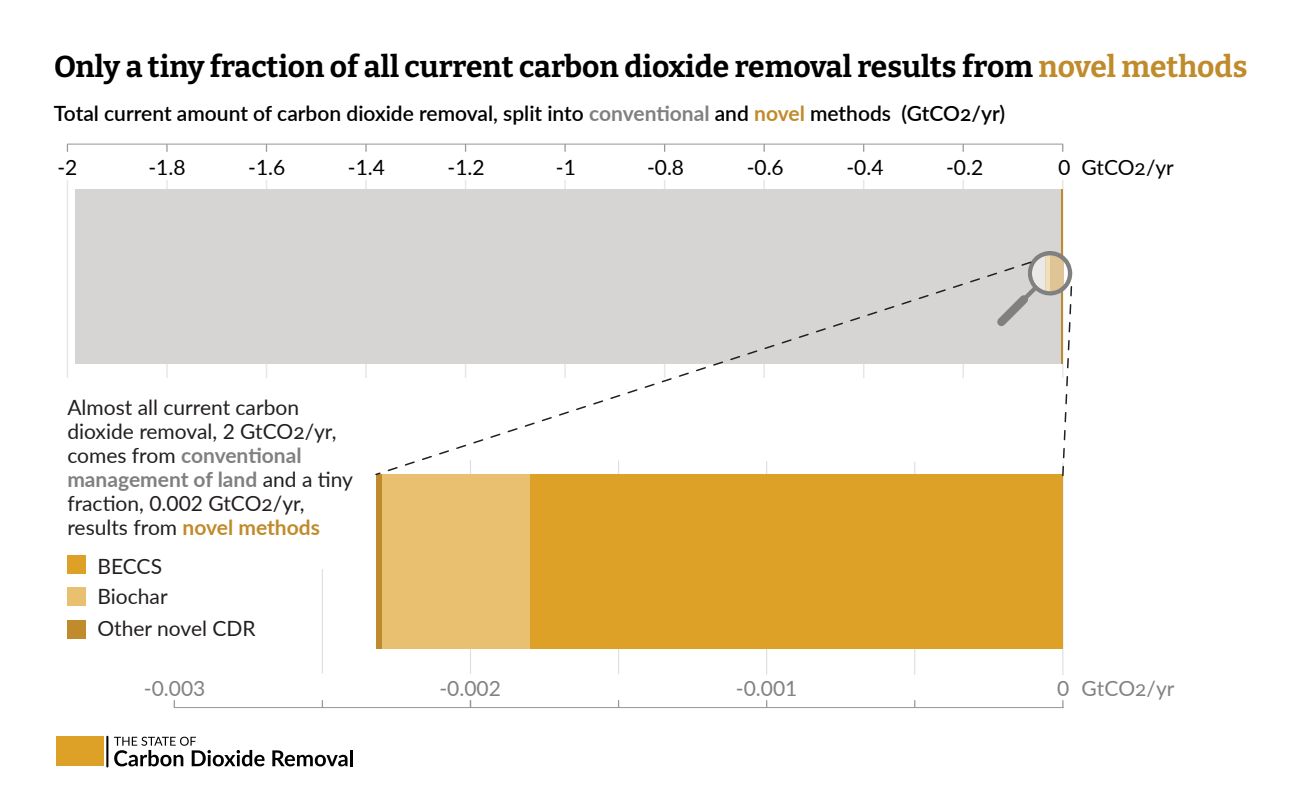
<style>
.page{position:relative;width:1316px;height:794px;background:#fff}
.page>*{position:absolute;margin:0;border:0;box-sizing:border-box;transform-origin:0 0}
.t1{font:100 30px "Bitter";color:#000}
.t2{font:21px/24px "Lato";color:#231f20}
.t3{font:600 21px "Lato";color:#000}
.t4{font:21px "Lato";color:#000}
.t5{font:21px "Lato";color:#818283}
.s1{color:#c08b2c}
.s2{font-weight:700;color:#808080}
.s3{font-weight:700;color:#c08b2c}
</style>
<div class="page">
<hr style="left:1062px;top:180px;width:1px;height:198px;background:#e8e7e7">
<hr style="left:962px;top:180px;width:2px;height:198px;background:#e8e7e7">
<hr style="left:863px;top:180px;width:1px;height:198px;background:#e8e7e7">
<hr style="left:763px;top:180px;width:2px;height:198px;background:#e8e7e7">
<hr style="left:664px;top:180px;width:1px;height:198px;background:#e8e7e7">
<hr style="left:564px;top:180px;width:2px;height:198px;background:#e8e7e7">
<hr style="left:465px;top:180px;width:1px;height:198px;background:#e8e7e7">
<hr style="left:365px;top:180px;width:2px;height:198px;background:#e8e7e7">
<hr style="left:266px;top:180px;width:1px;height:198px;background:#e8e7e7">
<hr style="left:166px;top:180px;width:2px;height:198px;background:#e8e7e7">
<hr style="left:67px;top:180px;width:1px;height:198px;background:#e8e7e7">
<svg style="left:962px;top:145px;width:2px;height:6px"></svg>
<svg style="left:763px;top:145px;width:2px;height:6px"></svg>
<svg style="left:564px;top:145px;width:2px;height:6px"></svg>
<svg style="left:365px;top:145px;width:2px;height:6px"></svg>
<svg style="left:166px;top:145px;width:2px;height:6px"></svg>
<hr style="left:67px;top:144px;width:996px;height:1px;background:#959595">
<hr style="left:1062px;top:462px;width:1px;height:213px;background:#dedfe0">
<hr style="left:914px;top:462px;width:1px;height:213px;background:#dedfe0">
<hr style="left:766px;top:461px;width:1px;height:213px;background:#dedfe0">
<hr style="left:618px;top:461px;width:1px;height:213px;background:#dedfe0">
<hr style="left:470px;top:460px;width:1px;height:214px;background:#dedfe0">
<hr style="left:322px;top:569px;width:1px;height:104px;background:#dedfe0">
<hr style="left:174px;top:707px;width:889px;height:1px;background:#959595">
<div style="left:67px;top:556px;width:18px;height:18px;background:#dea127"></div>
<div style="left:67px;top:588px;width:18px;height:18px;background:#e8c070"></div>
<div style="left:67px;top:620px;width:18px;height:18px;background:#c08b2c"></div>
<div style="left:530px;top:474px;width:533px;height:175px;background:#dea127"></div>
<div style="left:382px;top:474px;width:148px;height:175px;background:#e8c070"></div>
<div style="left:376px;top:474px;width:6px;height:175px;background:#c08b2c"></div>
<div style="left:75px;top:189px;width:986px;height:175px;background:#d7d5d3"></div>
<hr style="left:1061px;top:189px;width:2px;height:175px;background:#c08b2c">
<svg style="left:375px;top:272px;width:622px;height:204px"></svg>
<svg style="left:997px;top:251px;width:76px;height:226px"></svg>
<svg style="left:272px;top:750px;width:75px;height:16px"></svg>
<hr style="left:350px;top:750px;width:3px;height:16px;background:#000">
<svg style="left:114px;top:737px;width:150px;height:29px"></svg>
<div style="left:56px;top:737px;width:47px;height:29px;background:#dea127"></div>
<hr style="left:106px;top:736px;width:2px;height:31px;background:#000">
<h1 class="t1" style="left:54px;top:48px;width:1195px">Only a tiny fraction of all current carbon dioxide removal results from <span class="s1">novel methods</span></h1>
<p class="t3" style="left:54px;top:98px;width:952px">Total current amount of carbon dioxide removal, split into <span class="s2">conventional</span> and <span class="s3">novel</span> methods (GtCO2/yr)</p>
<p class="t4" style="left:57px;top:153px;width:21px">-2</p>
<p class="t4" style="left:148px;top:153px;width:39px">-1.8</p>
<p class="t4" style="left:248px;top:153px;width:39px">-1.6</p>
<p class="t4" style="left:348px;top:153px;width:39px">-1.4</p>
<p class="t4" style="left:447px;top:153px;width:39px">-1.2</p>
<p class="t4" style="left:556px;top:153px;width:21px">-1</p>
<p class="t4" style="left:647px;top:153px;width:39px">-0.8</p>
<p class="t4" style="left:746px;top:153px;width:39px">-0.6</p>
<p class="t4" style="left:846px;top:153px;width:39px">-0.4</p>
<p class="t4" style="left:946px;top:153px;width:39px">-0.2</p>
<p class="t4" style="left:1081px;top:153px;width:94px">GtCO2/yr</p>
<p class="t2" style="left:67px;top:394px;width:287px">Almost all current carbon dioxide removal, 2 GtCO2/yr, comes from <span class="s2">conventional management of land</span> and a tiny fraction, 0.002 GtCO2/yr, results from <span class="s3">novel methods</span></p>
<p class="t2" style="left:98px;top:550px;width:72px;line-height:30.3px">BECCS<br>Biochar</p>
<p class="t2" style="left:98px;top:615px;width:160px">Other novel CDR</p>
<p class="t5" style="left:144px;top:673px;width:63px">-0.003</p>
<p class="t5" style="left:439px;top:673px;width:63px">-0.002</p>
<p class="t5" style="left:736px;top:673px;width:63px">-0.001</p>
<p class="t5" style="left:1057px;top:673px;width:14px">0</p>
<p class="t5" style="left:1081px;top:673px;width:94px">GtCO2/yr</p>
</div>
